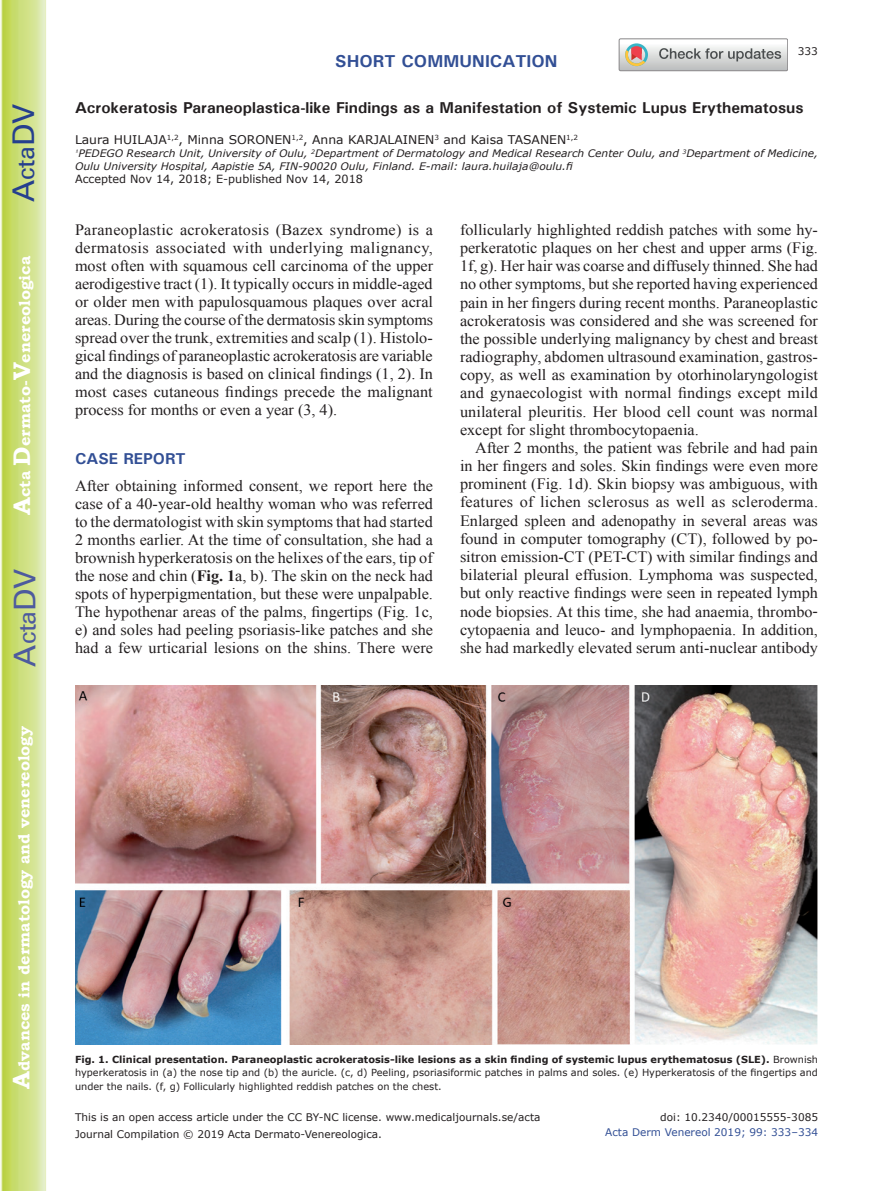
<style>
.page{position:relative;width:893px;height:1191px;background:#fff}
.page>*{position:absolute;margin:0;border:0;box-sizing:border-box;transform-origin:0 0}
.t1{font:30px "Univers";color:#4d5a9e}
.t2{font:30px "Univers";color:#253f8e}
.t3{font:700 17.25px "Univers";color:#324f95}
.t4{font:15.75px/18.1px "Times New Roman";color:#231f20;text-align:justify}
.t5{font:700 15.75px "Univers";color:#231f20}
.t6{font:700 15.75px "Bookman Old Style";color:#fff}
.t7{font:700 15.75px "Univers";color:#324f95}
.t8{font:12px "Verdana";color:#231f20}
.t9{font:11.25px "Verdana";color:#231f20}
.t10{font:10.5px/16.8px "Verdana";color:#231f20}
.t11{font:10.5px "Verdana";color:#324f95}
.t12{font:italic 10.35px/12.8px "Verdana";color:#231f20}
.t13{font:9.75px/13.5px "Verdana";color:#231f20;text-align:justify}
.s1{font-size:24px}
.s2{font-weight:700}
</style>
<div class="page">
<svg style="left:1px;top:0;width:45px;height:1191px;background:#cfe084"></svg>
<svg style="left:619px;top:39px;width:169px;height:32px"></svg>
<img style="left:75px;top:685px;width:743px;height:359px">
<h1 class="t2" style="left:6px;top:202px;width:100px;rotate:-90deg">A<span class="s1">cta</span>DV</h1>
<p class="t6" style="left:15px;top:515px;width:260px;rotate:-90deg"><span class="s1">A</span>cta <span class="s1">D</span>ermato-<span class="s1">V</span>enereologica</p>
<h1 class="t1" style="left:7px;top:666px;width:100px;rotate:-90deg">A<span class="s1">cta</span>DV</h1>
<p class="t6" style="left:15px;top:1088px;width:364px;rotate:-90deg"><span class="s1">A</span>dvances in dermatology and venereology</p>
<p class="t3" style="left:335px;top:50px;width:224px">SHORT COMMUNICATION</p>
<p class="t10" style="left:798px;top:42px;width:22px">333</p>
<p class="t5" style="left:75px;top:97px;width:730px">Acrokeratosis Paraneoplastica-like Findings as a Manifestation of Systemic Lupus Erythematosus</p>
<p class="t8" style="left:75px;top:132px;width:505px">Laura HUILAJA<sup>1,2</sup>, Minna SORONEN<sup>1,2</sup>, Anna KARJALAINEN<sup>3</sup> and Kaisa TASANEN<sup>1,2</sup></p>
<p class="t12" style="left:75px;top:147px;width:744px"><sup>¹</sup>PEDEGO Research Unit, University of Oulu, <sup>2</sup>Department of Dermatology and Medical Research Center Oulu, and <sup>3</sup>Department of Medicine,<br>Oulu University Hospital, Aapistie 5A, FIN-90020 Oulu, Finland. E-mail: laura.huilaja@oulu.fi</p>
<p class="t9" style="left:75px;top:171px;width:289px">Accepted Nov 14, 2018; E-published Nov 14, 2018</p>
<p class="t4" style="left:75px;top:220px;width:360px">Paraneoplastic acrokeratosis (Bazex syndrome) is a dermatosis associated with underlying malignancy, most often with squamous cell carcinoma of the upper aerodigestive tract (1). It typically occurs in middle-aged or older men with papulosquamous plaques over acral areas. During the course of the dermatosis skin symptoms spread over the trunk, extremities and scalp (1). Histolo&shy;gical findings of paraneoplastic acrokeratosis are variable and the diagnosis is based on clinical findings (1, 2). In most cases cutaneous findings precede the malignant process for months or even a year (3, 4).</p>
<p class="t7" style="left:75px;top:448px;width:112px">CASE REPORT</p>
<p class="t4" style="left:75px;top:476px;width:360px">After obtaining informed consent, we report here the case of a 40-year-old healthy woman who was referred to the dermatologist with skin symptoms that had started 2 months earlier. At the time of consultation, she had a brownish hyperkeratosis on the helixes of the ears, tip of the nose and chin (<span class="s2">Fig. 1</span>a, b). The skin on the neck had spots of hyperpigmentation, but these were unpalpable.<br>The hypothenar areas of the palms, fingertips (Fig. 1c, e) and soles had peeling psoriasis-like patches and she had a few urticarial lesions on the shins. There were</p>
<p class="t4" style="left:460px;top:220px;width:360px">follicularly highlighted reddish patches with some hy&shy;perkeratotic plaques on her chest and upper arms (Fig.<br>1f, g). Her hair was coarse and diffusely thinned. She had no other symptoms, but she reported having experienced pain in her fingers during recent months. Paraneoplastic acrokeratosis was considered and she was screened for the possible underlying malignancy by chest and breast radiography, abdomen ultrasound examination, gastros&shy;copy, as well as examination by otorhinolaryngologist and gynaecologist with normal findings except mild unilateral pleuritis. Her blood cell count was normal except for slight thrombocytopaenia.</p>
<p class="t4" style="left:460px;top:438px;width:360px;text-indent:15px">After 2 months, the patient was febrile and had pain in her fingers and soles. Skin findings were even more prominent (Fig. 1d). Skin biopsy was ambiguous, with features of lichen sclerosus as well as scleroderma.<br>Enlarged spleen and adenopathy in several areas was found in computer tomography (CT), followed by po&shy;sitron emission-CT (PET-CT) with similar findings and bilaterial pleural effusion. Lymphoma was suspected, but only reactive findings were seen in repeated lymph node biopsies. At this time, she had anaemia, thrombo&shy;cytopaenia and leuco- and lymphopaenia. In addition, she had markedly elevated serum anti-nuclear antibody</p>
<p class="t13" style="left:75px;top:1052px;width:744px"><span class="s2">Fig. 1. Clinical presentation. Paraneoplastic acrokeratosis-like lesions as a skin finding of systemic lupus erythematosus (SLE).</span> Brownish hyperkeratosis in (a) the nose tip and (b) the auricle. (c, d) Peeling, psoriasiformic patches in palms and soles. (e) Hyperkeratosis of the fingertips and under the nails. (f, g) Follicularly highlighted reddish patches on the chest.</p>
<p class="t10" style="left:75px;top:1108px;width:467px">This is an open access article under the CC BY-NC license. www.medicaljournals.se/acta<br>Journal Compilation © 2019 Acta Dermato-Venereologica.</p>
<p class="t10" style="left:660px;top:1108px;width:159px">doi: 10.2340/00015555-3085</p>
<p class="t11" style="left:605px;top:1125px;width:214px">Acta Derm Venereol 2019; 99: 333–334</p>
</div>
